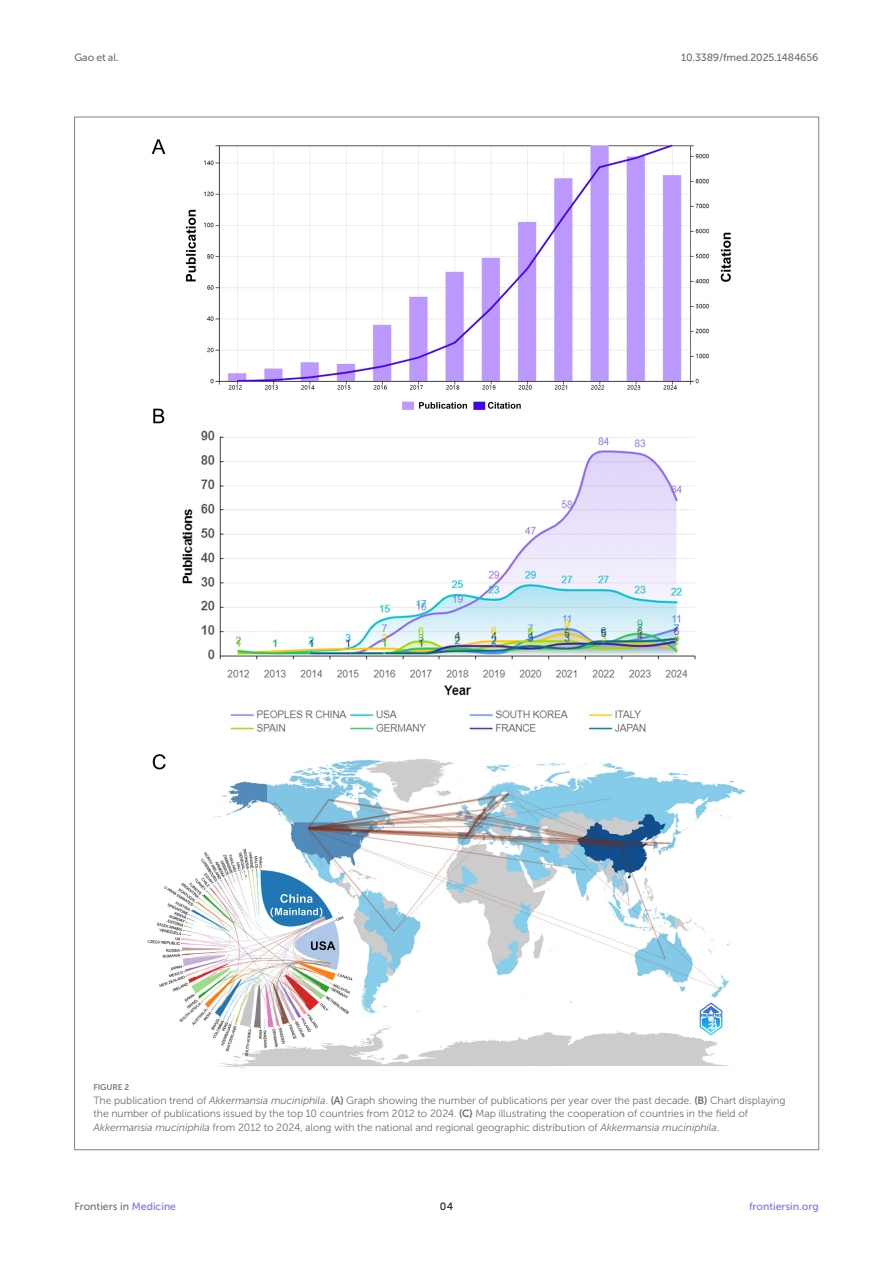
<style>
.page{position:relative;width:893px;height:1263px;background:#fff}
.page>*{position:absolute;margin:0;border:0;box-sizing:border-box;transform-origin:0 0}
.FIG_LEG{font:10.5px/13.5px "Museo Sans 300";letter-spacing:-.01em;color:#706f70}
.t1{font:10.5px "Museo Sans 500";letter-spacing:-.015em;color:#706f70}
.t2{font:10.5px "Museo Sans 500";color:#856df0}
.t3{font:10.5px "Museo Sans 500";color:#1b1c1b}
.FIG_HD{font:8.25px "Museo Sans 700";letter-spacing:-.01em;color:#7e7f7f}
.s1{font-style:italic}
.s2{font-family:"Museo Sans 700"}
.s3{color:#856df0}
</style>
<div class="page">
<img style="left:147px;top:139px;width:599px;height:929px">
<p class="t1" style="left:74px;top:51px;width:46px">Gao et al.</p>
<p class="t1" style="left:681px;top:51px;width:139px">10.3389/fmed.2025.1484656</p>
<p class="FIG_HD" style="left:94px;top:1083px;width:37px">FIGURE 2</p>
<p class="FIG_LEG" style="left:94px;top:1093px;width:693px">The publication trend of <span class="s1">Akkermansia muciniphila</span>. <span class="s2">(A)</span> Graph showing the number of publications per year over the past decade. <span class="s2">(B)</span> Chart displaying the number of publications issued by the top 10 countries from 2012 to 2024. <span class="s2">(C)</span> Map illustrating the cooperation of countries in the field of<br><span class="s1">Akkermansia muciniphila</span> from 2012 to 2024, along with the national and regional geographic distribution of <span class="s1">Akkermansia muciniphila</span>.</p>
<p class="t1" style="left:74px;top:1200px;width:103px">Frontiers in <span class="s3">Medicine</span></p>
<p class="t3" style="left:440px;top:1200px;width:15px">04</p>
<p class="t2" style="left:749px;top:1200px;width:71px">frontiersin.org</p>
</div>
